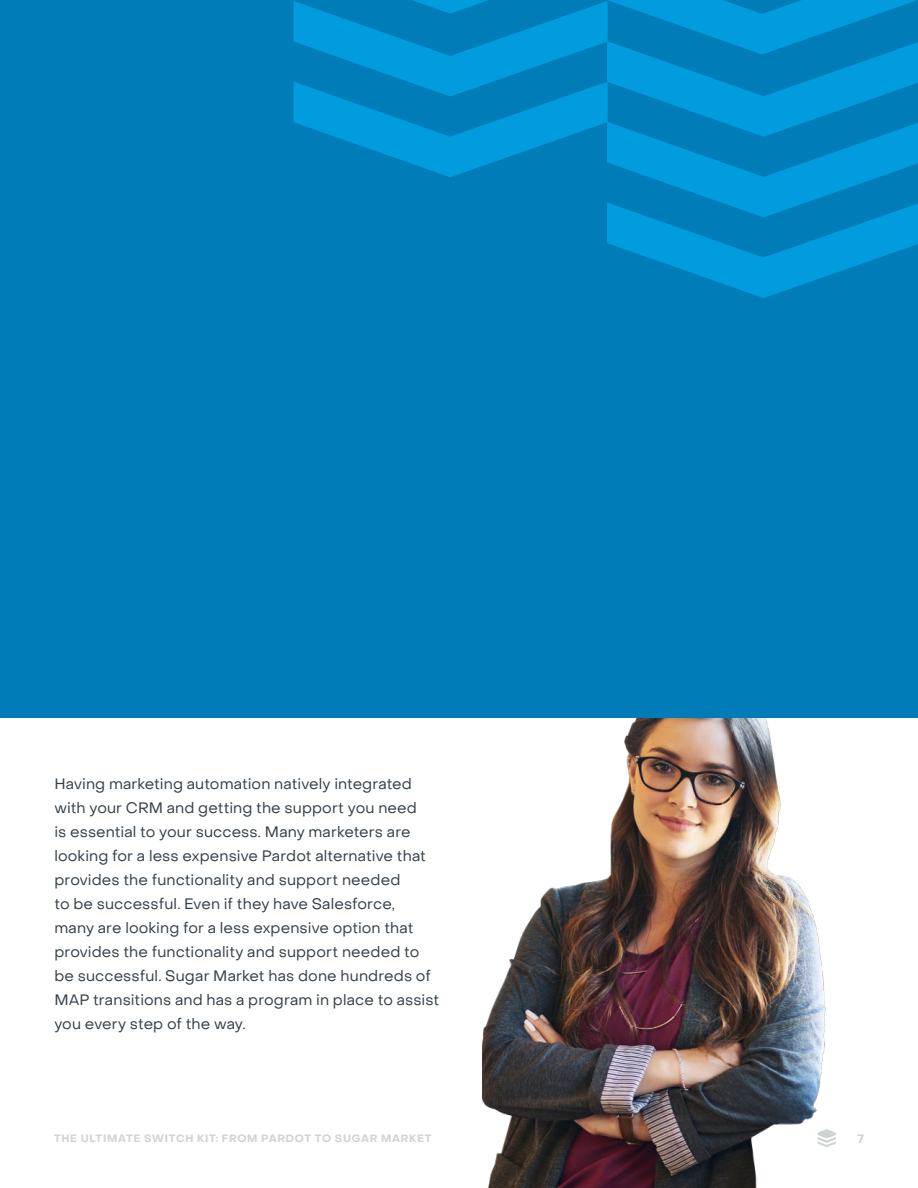
<style>
.page{position:relative;width:918px;height:1188px;background:#fff}
.page>*{position:absolute;margin:0;border:0;box-sizing:border-box;transform-origin:0 0}
.t1{font:15px/24px "Object Sans";letter-spacing:.01em;color:#333f48}
.t2{font:700 12px "Object Sans";color:#d0d3d4}
.t3{font:700 10.5px "Object Sans";letter-spacing:.065em;color:#d0d3d4}
</style>
<div class="page">
<img style="left:483px;top:717px;width:435px;height:471px">
<div style="left:0;top:0;width:918px;height:717px;background:#007db9"></div>
<svg style="left:294px;top:0;width:624px;height:298px"></svg>
<svg style="left:818px;top:1129px;width:18px;height:18px"></svg>
<p class="t1" style="left:54px;top:773px;width:387px">Having marketing automation natively integrated with your CRM and getting the support you need<br>is essential to your success. Many marketers are looking for a less expensive Pardot alternative that provides the functionality and support needed<br>to be successful. Even if they have Salesforce,<br>many are looking for a less expensive option that provides the functionality and support needed to be successful. Sugar Market has done hundreds of MAP transitions and has a program in place to assist you every step of the way.</p>
<p class="t3" style="left:54px;top:1134px;width:379px">THE ULTIMATE SWITCH KIT: FROM PARDOT TO SUGAR MARKET</p>
<p class="t2" style="left:858px;top:1134px;width:8px">7</p>
</div>
